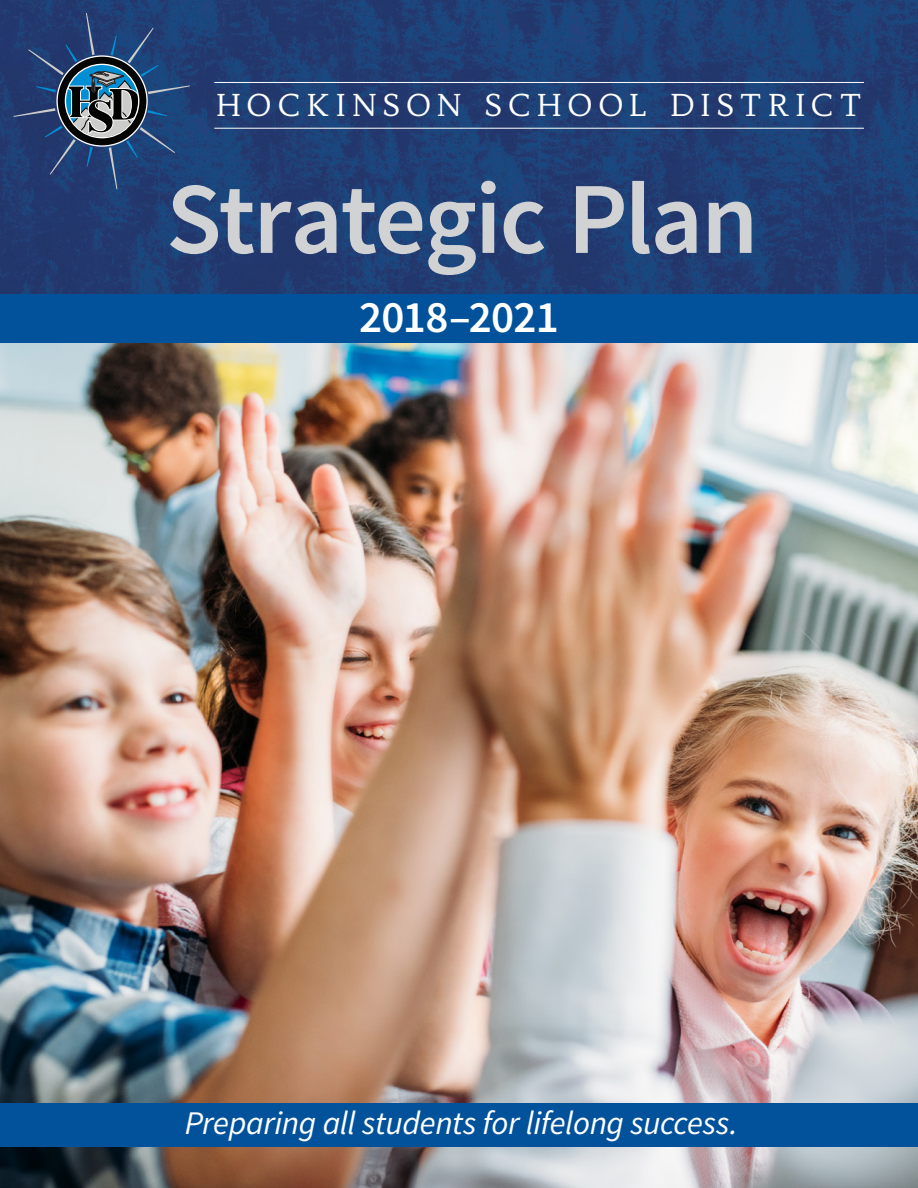
<style>
.page{position:relative;width:918px;height:1188px;background:#fff}
.page>*{position:absolute;margin:0;border:0;box-sizing:border-box;transform-origin:0 0}
.Body_copy{font:600 102px "Source Sans Pro";letter-spacing:-.025em;color:#d1d2d4}
.t1{font:600 45px "Source Sans Pro";letter-spacing:-.015em;color:#fff}
.t2{font:italic 33px "Source Sans Pro";letter-spacing:-.01em;color:#fff}
.t3{font:30px "Habibi";letter-spacing:.2em;color:#fff}
</style>
<div class="page">
<img style="left:0;top:342px;width:918px;height:846px">
<div style="left:0;top:1103px;width:918px;height:44px;background:#01519b"></div>
<img style="left:0;top:0;width:918px;height:294px">
<div style="left:0;top:294px;width:918px;height:48px;background:#01519b"></div>
<svg style="left:14px;top:13px;width:176px;height:176px;background:#2e4a76"></svg>
<hr style="left:214px;top:82px;width:650px;height:1px;background:#fff">
<hr style="left:214px;top:128px;width:650px;height:1px;background:#fff">
<p class="t3" style="left:216px;top:87px;width:647px">HOCKINSON SCHOOL DISTRICT</p>
<p class="Body_copy" style="left:166px;top:155px;width:594px">Strategic Plan</p>
<p class="t1" style="left:359px;top:288px;width:201px">2018–2021</p>
<p class="t2" style="left:185px;top:1102px;width:555px">Preparing all students for lifelong success.</p>
</div>
